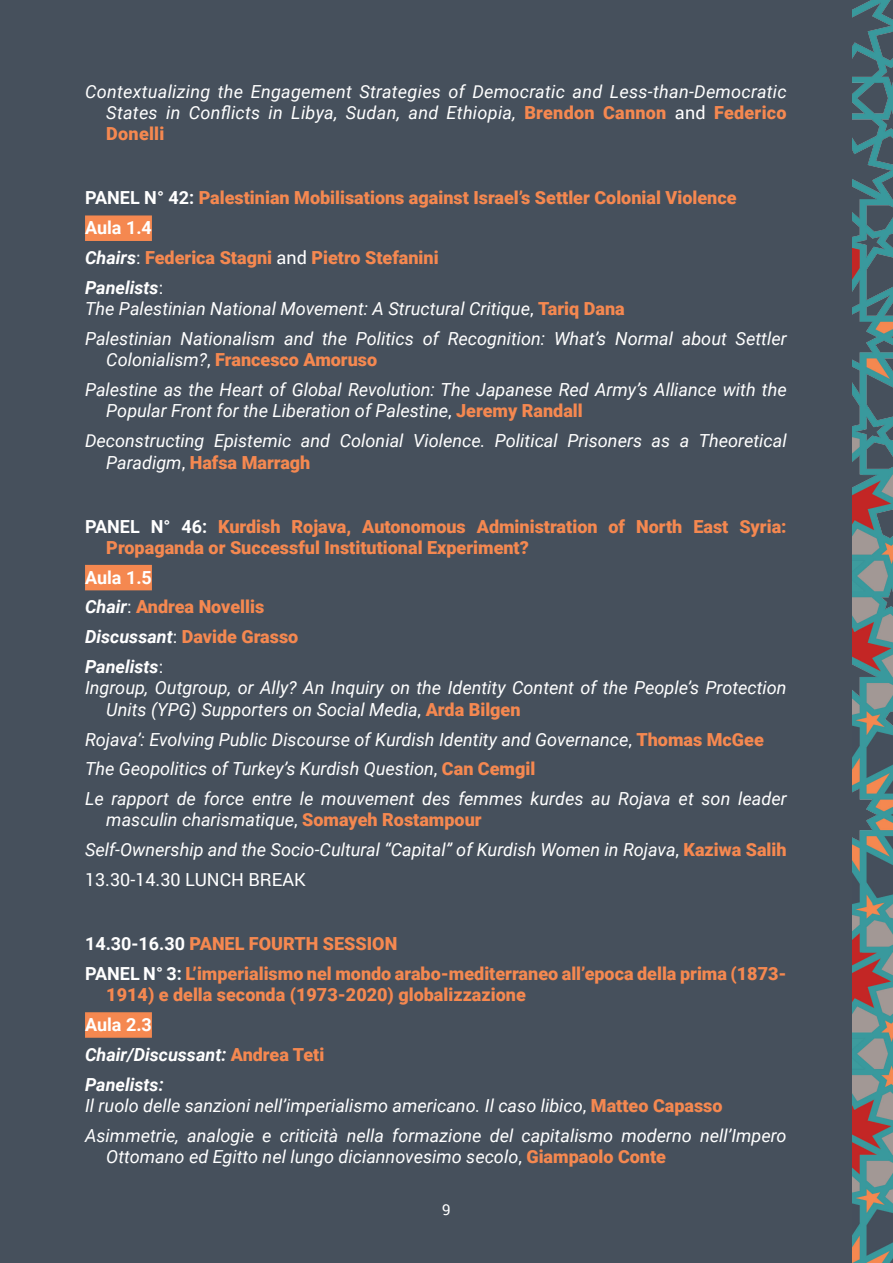
<style>
.page{position:relative;width:893px;height:1263px;background:#46505c}
.page>*{position:absolute;margin:0;border:0;box-sizing:border-box;transform-origin:0 0}
.t1{font:italic 18px/21.3px "Roboto";color:#fff}
.t2{font:900 18px/21.3px "Roboto";color:#f58850}
.t3{font:italic 700 18px "Roboto";color:#fff}
.t4{font:700 18px "Roboto";color:#fff}
.t5{font:18px "Roboto";color:#fff}
.t6{font:15px "Roboto";color:#fff}
.s1{font-weight:900;font-style:normal;color:#f58850}
.s2{font-style:normal}
.s3{font-weight:700;color:#fff}
.s4{font-weight:700;font-style:italic;color:#fff}
.s5{font-weight:400;color:#fff}
.s6{font-weight:400;font-style:normal}
</style>
<div class="page">
<img style="left:853px;top:0;width:40px;height:1263px">
<div style="left:85px;top:215px;width:67px;height:26px;background:#f58850"></div>
<div style="left:85px;top:565px;width:67px;height:25px;background:#f58850"></div>
<div style="left:85px;top:1012px;width:67px;height:26px;background:#f58850"></div>
<p class="t1" style="left:106px;top:80px;width:682px;text-align:justify;text-indent:-21px">Contextualizing the Engagement Strategies of Democratic and Less-than-Democratic States in Conflicts in Libya, Sudan, and Ethiopia, <span class="s1">Brendon Cannon</span> <span class="s2">and</span> <span class="s1">Federico Donelli</span></p>
<p class="t2" style="left:85px;top:187px;width:653px"><span class="s3">PANEL N° 42:</span> Palestinian Mobilisations against Israel’s Settler Colonial Violence</p>
<p class="t4" style="left:85px;top:215px;width:68px">Aula 1.4</p>
<p class="t2" style="left:85px;top:246px;width:355px"><span class="s4">Chairs</span><span class="s5">:</span> Federica Stagni <span class="s5">and</span> Pietro Stefanini</p>
<p class="t3" style="left:85px;top:275px;width:80px">Panelists<span class="s6">:</span></p>
<p class="t1" style="left:85px;top:297px;width:541px">The Palestinian National Movement: A Structural Critique<span class="s2">,</span> <span class="s1">Tariq Dana</span></p>
<p class="t1" style="left:106px;top:327px;width:682px;text-indent:-21px">Palestinian Nationalism and the Politics of Recognition: What’s Normal about Settler<br>Colonialism?<span class="s2">,</span> <span class="s1">Francesco Amoruso</span></p>
<p class="t1" style="left:106px;top:378px;width:682px;text-indent:-21px">Palestine as the Heart of Global Revolution: The Japanese Red Army’s Alliance with the<br>Popular Front for the Liberation of Palestine<span class="s2">,</span> <span class="s1">Jeremy Randall</span></p>
<p class="t1" style="left:106px;top:429px;width:682px;text-indent:-21px">Deconstructing Epistemic and Colonial Violence. Political Prisoners as a Theoretical<br>Paradigm<span class="s2">,</span> <span class="s1">Hafsa Marragh</span></p>
<p class="t2" style="left:106px;top:515px;width:682px;text-indent:-21px"><span class="s3">PANEL N° 46:</span> Kurdish Rojava, Autonomous Administration of North East Syria:<br>Propaganda or Successful Institutional Experiment?</p>
<p class="t4" style="left:85px;top:565px;width:68px">Aula 1.5</p>
<p class="t2" style="left:85px;top:596px;width:181px"><span class="s4">Chair</span><span class="s5">:</span> Andrea Novellis</p>
<p class="t2" style="left:85px;top:625px;width:215px"><span class="s4">Discussant</span><span class="s5">:</span> Davide Grasso</p>
<p class="t3" style="left:85px;top:654px;width:80px">Panelists<span class="s6">:</span></p>
<p class="t1" style="left:106px;top:677px;width:682px;text-indent:-21px">Ingroup, Outgroup, or Ally? An Inquiry on the Identity Content of the People’s Protection<br>Units (YPG) Supporters on Social Media<span class="s2">,</span> <span class="s1">Arda Bilgen</span></p>
<p class="t1" style="left:85px;top:728px;width:680px">Rojava’: Evolving Public Discourse of Kurdish Identity and Governance<span class="s2">,</span> <span class="s1">Thomas McGee</span></p>
<p class="t1" style="left:85px;top:758px;width:452px">The Geopolitics of Turkey’s Kurdish Question<span class="s2">,</span> <span class="s1">Can Cemgil</span></p>
<p class="t1" style="left:106px;top:787px;width:682px;text-indent:-21px">Le rapport de force entre le mouvement des femmes kurdes au Rojava et son leader masculin charismatique<span class="s2">,</span> <span class="s1">Somayeh Rostampour</span></p>
<p class="t1" style="left:85px;top:838px;width:703px">Self-Ownership and the Socio-Cultural “Capital” of Kurdish Women in Rojava<span class="s2">,</span> <span class="s1">Kaziwa Salih</span></p>
<p class="t5" style="left:85px;top:867px;width:222px">13.30-14.30 LUNCH BREAK</p>
<p class="t2" style="left:85px;top:932px;width:314px"><span class="s3">14.30-16.30</span> PANEL FOURTH SESSION</p>
<p class="t2" style="left:106px;top:962px;width:682px;text-indent:-21px"><span class="s3">PANEL N° 3:</span> L’imperialismo nel mondo arabo-mediterraneo all’epoca della prima (1873-<br>1914) e della seconda (1973-2020) globalizzazione</p>
<p class="t4" style="left:85px;top:1012px;width:68px">Aula 2.3</p>
<p class="t3" style="left:85px;top:1042px;width:241px">Chair/Discussant: <span class="s1">Andrea Teti</span></p>
<p class="t3" style="left:85px;top:1071px;width:80px">Panelists:</p>
<p class="t1" style="left:85px;top:1094px;width:639px">Il ruolo delle sanzioni nell’imperialismo americano. Il caso libico<span class="s2">,</span> <span class="s1">Matteo Capasso</span></p>
<p class="t1" style="left:106px;top:1124px;width:682px;text-indent:-21px">Asimmetrie, analogie e criticità nella formazione del capitalismo moderno nell’Impero<br>Ottomano ed Egitto nel lungo diciannovesimo secolo<span class="s2">,</span> <span class="s1">Giampaolo Conte</span></p>
<p class="t6" style="left:442px;top:1199px;width:10px">9</p>
</div>
